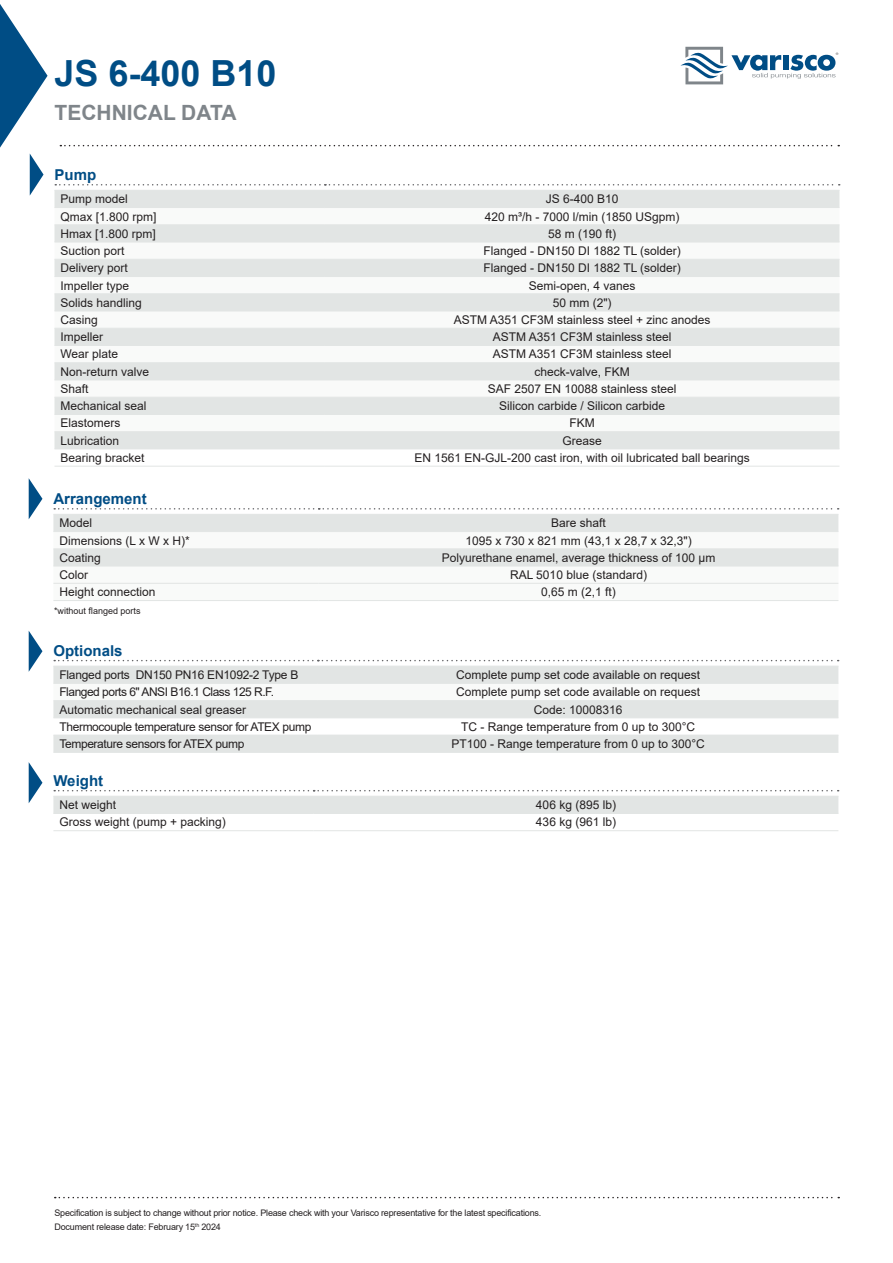
<style>
.page{position:relative;width:893px;height:1263px;background:#fff}
.page>*{position:absolute;margin:0;border:0;box-sizing:border-box;transform-origin:0 0}
.t1{font:700 36px "Arial";color:#004d85}
.t2{font:700 21px "Arial";color:#7f858a}
.t3{font:700 15px "Arial";color:#004d85}
.t4{font:12px "Arial";color:#231f20}
.t5{font:12px "Arial";letter-spacing:-.03em;color:#231f20}
.t6{font:12px "Arial";letter-spacing:-.04em;color:#231f20}
.t7{font:12px "Arial";letter-spacing:-.02em;color:#231f20}
.t8{font:9px "Arial";letter-spacing:-.02em;color:#231f20}
.t9{font:9px "Arial";color:#231f20}
</style>
<div class="page">
<div style="left:55px;top:191px;width:784px;height:258px;background:#e2e5e4"></div>
<svg style="left:55px;top:208px;width:784px;height:223px"></svg>
<hr style="left:55px;top:190px;width:270px;height:1px;background:#e2e5e4">
<hr style="left:325px;top:190px;width:514px;height:1px;background:#e2e5e4">
<hr style="left:55px;top:207px;width:270px;height:1px;background:#e2e5e4">
<hr style="left:325px;top:207px;width:514px;height:1px;background:#e2e5e4">
<hr style="left:55px;top:225px;width:270px;height:1px;background:#e2e5e4">
<hr style="left:325px;top:225px;width:514px;height:1px;background:#e2e5e4">
<hr style="left:55px;top:242px;width:270px;height:1px;background:#e2e5e4">
<hr style="left:55px;top:276px;width:270px;height:1px;background:#e2e5e4">
<hr style="left:325px;top:242px;width:514px;height:1px;background:#e2e5e4">
<hr style="left:325px;top:276px;width:514px;height:1px;background:#e2e5e4">
<hr style="left:55px;top:259px;width:270px;height:1px;background:#e2e5e4">
<hr style="left:325px;top:259px;width:514px;height:1px;background:#e2e5e4">
<hr style="left:55px;top:293px;width:270px;height:1px;background:#e2e5e4">
<hr style="left:325px;top:293px;width:514px;height:1px;background:#e2e5e4">
<hr style="left:55px;top:311px;width:270px;height:1px;background:#e2e5e4">
<hr style="left:325px;top:311px;width:514px;height:1px;background:#e2e5e4">
<hr style="left:55px;top:328px;width:270px;height:1px;background:#e2e5e4">
<hr style="left:325px;top:328px;width:514px;height:1px;background:#e2e5e4">
<hr style="left:55px;top:345px;width:270px;height:1px;background:#e2e5e4">
<hr style="left:325px;top:345px;width:514px;height:1px;background:#e2e5e4">
<hr style="left:55px;top:362px;width:270px;height:1px;background:#e2e5e4">
<hr style="left:325px;top:362px;width:514px;height:1px;background:#e2e5e4">
<hr style="left:55px;top:380px;width:270px;height:1px;background:#e2e5e4">
<hr style="left:325px;top:380px;width:514px;height:1px;background:#e2e5e4">
<hr style="left:55px;top:397px;width:270px;height:1px;background:#e2e5e4">
<hr style="left:325px;top:397px;width:514px;height:1px;background:#e2e5e4">
<hr style="left:55px;top:414px;width:270px;height:1px;background:#e2e5e4">
<hr style="left:325px;top:414px;width:514px;height:1px;background:#e2e5e4">
<hr style="left:55px;top:431px;width:270px;height:1px;background:#e2e5e4">
<hr style="left:325px;top:431px;width:514px;height:1px;background:#e2e5e4">
<hr style="left:55px;top:449px;width:270px;height:1px;background:#e2e5e4">
<hr style="left:55px;top:466px;width:270px;height:1px;background:#e2e5e4">
<hr style="left:325px;top:449px;width:514px;height:1px;background:#e2e5e4">
<hr style="left:325px;top:466px;width:514px;height:1px;background:#e2e5e4">
<svg style="left:55px;top:184px;width:785px;height:1px"></svg>
<svg style="left:54px;top:582px;width:784px;height:1px"></svg>
<hr style="left:53px;top:566px;width:266px;height:1px;background:#e2e5e4">
<hr style="left:53px;top:583px;width:266px;height:1px;background:#e2e5e4">
<hr style="left:319px;top:566px;width:519px;height:1px;background:#e2e5e4">
<hr style="left:319px;top:583px;width:519px;height:1px;background:#e2e5e4">
<hr style="left:53px;top:600px;width:266px;height:1px;background:#e2e5e4">
<hr style="left:319px;top:600px;width:519px;height:1px;background:#e2e5e4">
<svg style="left:53px;top:508px;width:786px;height:58px"></svg>
<svg style="left:53px;top:667px;width:785px;height:85px;fill:#e2e5e4"></svg>
<svg style="left:53px;top:684px;width:785px;height:16px"></svg>
<hr style="left:53px;top:666px;width:265px;height:1px;background:#e2e5e4">
<hr style="left:318px;top:666px;width:520px;height:1px;background:#e2e5e4">
<hr style="left:53px;top:683px;width:265px;height:1px;background:#e2e5e4">
<hr style="left:318px;top:683px;width:520px;height:1px;background:#e2e5e4">
<hr style="left:53px;top:700px;width:265px;height:1px;background:#e2e5e4">
<hr style="left:318px;top:700px;width:520px;height:1px;background:#e2e5e4">
<hr style="left:53px;top:718px;width:265px;height:1px;background:#e2e5e4">
<hr style="left:53px;top:735px;width:265px;height:1px;background:#e2e5e4">
<hr style="left:53px;top:752px;width:265px;height:1px;background:#e2e5e4">
<hr style="left:318px;top:718px;width:520px;height:1px;background:#e2e5e4">
<hr style="left:318px;top:735px;width:520px;height:1px;background:#e2e5e4">
<hr style="left:318px;top:752px;width:520px;height:1px;background:#e2e5e4">
<svg style="left:54px;top:660px;width:785px;height:1px"></svg>
<hr style="left:53px;top:813px;width:261px;height:1px;background:#e2e5e4">
<hr style="left:53px;top:830px;width:261px;height:1px;background:#e2e5e4">
<hr style="left:314px;top:813px;width:524px;height:1px;background:#e2e5e4">
<hr style="left:314px;top:830px;width:524px;height:1px;background:#e2e5e4">
<svg style="left:53px;top:790px;width:786px;height:23px"></svg>
<svg style="left:29px;top:479px;width:13px;height:40px"></svg>
<svg style="left:29px;top:631px;width:13px;height:40px"></svg>
<svg style="left:29px;top:762px;width:13px;height:41px"></svg>
<svg style="left:60px;top:145px;width:779px;height:1px"></svg>
<svg style="left:0;top:4px;width:48px;height:192px"></svg>
<svg style="left:55px;top:1197px;width:784px;height:1px"></svg>
<svg style="left:680px;top:47px;width:158px;height:37px"></svg>
<p class="t1" style="left:55px;top:48px;width:224px">JS 6-400 B10</p>
<p class="t2" style="left:55px;top:98px;width:183px">TECHNICAL DATA</p>
<p class="t3" style="left:55px;top:164px;width:43px">Pump</p>
<p class="t4" style="left:61px;top:191px;width:69px">Pump model</p>
<p class="t4" style="left:546px;top:191px;width:74px">JS 6-400 B10</p>
<p class="t4" style="left:61px;top:208px;width:98px">Qmax [1.800 rpm]</p>
<p class="t4" style="left:485px;top:208px;width:196px">420 m³/h - 7000 l/min (1850 USgpm)</p>
<p class="t4" style="left:61px;top:225px;width:97px">Hmax [1.800 rpm]</p>
<p class="t4" style="left:548px;top:225px;width:70px">58 m (190 ft)</p>
<p class="t4" style="left:61px;top:243px;width:66px">Suction port</p>
<p class="t4" style="left:483px;top:243px;width:199px">Flanged - DN150 DI 1882 TL (solder)</p>
<p class="t4" style="left:61px;top:260px;width:69px">Delivery port</p>
<p class="t4" style="left:483px;top:260px;width:199px">Flanged - DN150 DI 1882 TL (solder)</p>
<p class="t4" style="left:61px;top:277px;width:70px">Impeller type</p>
<p class="t4" style="left:529px;top:277px;width:108px">Semi-open, 4 vanes</p>
<p class="t4" style="left:61px;top:294px;width:83px">Solids handling</p>
<p class="t4" style="left:553px;top:294px;width:60px">50 mm (2")</p>
<p class="t4" style="left:61px;top:311px;width:39px">Casing</p>
<p class="t4" style="left:454px;top:311px;width:258px">ASTM A351 CF3M stainless steel + zinc anodes</p>
<p class="t4" style="left:61px;top:329px;width:44px">Impeller</p>
<p class="t4" style="left:493px;top:329px;width:180px">ASTM A351 CF3M stainless steel</p>
<p class="t4" style="left:61px;top:346px;width:59px">Wear plate</p>
<p class="t4" style="left:493px;top:346px;width:180px">ASTM A351 CF3M stainless steel</p>
<p class="t4" style="left:61px;top:363px;width:90px">Non-return valve</p>
<p class="t4" style="left:534px;top:363px;width:97px">check-valve, FKM</p>
<p class="t4" style="left:61px;top:380px;width:30px">Shaft</p>
<p class="t4" style="left:488px;top:380px;width:190px">SAF 2507 EN 10088 stainless steel</p>
<p class="t4" style="left:61px;top:398px;width:88px">Mechanical seal</p>
<p class="t4" style="left:499px;top:398px;width:168px">Silicon carbide / Silicon carbide</p>
<p class="t4" style="left:61px;top:415px;width:62px">Elastomers</p>
<p class="t4" style="left:569px;top:415px;width:27px">FKM</p>
<p class="t4" style="left:61px;top:432px;width:60px">Lubrication</p>
<p class="t4" style="left:562px;top:432px;width:41px">Grease</p>
<p class="t4" style="left:61px;top:449px;width:86px">Bearing bracket</p>
<p class="t4" style="left:414px;top:449px;width:337px">EN 1561 EN-GJL-200 cast iron, with oil lubricated ball bearings</p>
<p class="t3" style="left:53px;top:488px;width:95px">Arrangement</p>
<p class="t4" style="left:59px;top:515px;width:34px">Model</p>
<p class="t4" style="left:551px;top:515px;width:56px">Bare shaft</p>
<p class="t4" style="left:59px;top:532px;width:132px">Dimensions (L x W x H)*</p>
<p class="t4" style="left:465px;top:532px;width:228px">1095 x 730 x 821 mm (43,1 x 28,7 x 32,3")</p>
<p class="t4" style="left:59px;top:549px;width:43px">Coating</p>
<p class="t4" style="left:442px;top:549px;width:275px">Polyurethane enamel, average thickness of 100 μm</p>
<p class="t4" style="left:59px;top:567px;width:30px">Color</p>
<p class="t4" style="left:510px;top:567px;width:138px">RAL 5010 blue (standard)</p>
<p class="t4" style="left:59px;top:584px;width:98px">Height connection</p>
<p class="t4" style="left:541px;top:584px;width:76px">0,65 m (2,1 ft)</p>
<p class="t9" style="left:54px;top:605px;width:88px">*without flanged ports</p>
<p class="t3" style="left:53px;top:640px;width:71px">Optionals</p>
<p class="t7" style="left:59px;top:667px;width:240px">Flanged ports DN150 PN16 EN1092-2 Type B</p>
<p class="t4" style="left:456px;top:667px;width:246px">Complete pump set code available on request</p>
<p class="t6" style="left:59px;top:684px;width:216px">Flanged ports 6" ANSI B16.1 Class 125 R.F.</p>
<p class="t4" style="left:456px;top:684px;width:246px">Complete pump set code available on request</p>
<p class="t4" style="left:59px;top:701px;width:188px">Automatic mechanical seal greaser</p>
<p class="t4" style="left:534px;top:701px;width:90px">Code: 10008316</p>
<p class="t5" style="left:59px;top:718px;width:254px">Thermocouple temperature sensor for ATEX pump</p>
<p class="t4" style="left:461px;top:718px;width:236px">TC - Range temperature from 0 up to 300°C</p>
<p class="t5" style="left:59px;top:736px;width:186px">Temperature sensors for ATEX pump</p>
<p class="t4" style="left:451px;top:736px;width:255px">PT100 - Range temperature from 0 up to 300°C</p>
<p class="t3" style="left:53px;top:770px;width:51px">Weight</p>
<p class="t4" style="left:59px;top:797px;width:58px">Net weight</p>
<p class="t4" style="left:536px;top:797px;width:82px">406 kg (895 lb)</p>
<p class="t4" style="left:59px;top:814px;width:168px">Gross weight (pump + packing)</p>
<p class="t4" style="left:536px;top:814px;width:82px">436 kg (961 lb)</p>
<p class="t8" style="left:55px;top:1207px;width:488px">Specification is subject to change without prior notice. Please check with your Varisco representative for the latest specifications.</p>
<p class="t8" style="left:55px;top:1220px;width:168px">Document release date: February 15<sup>th</sup> 2024</p>
</div>
